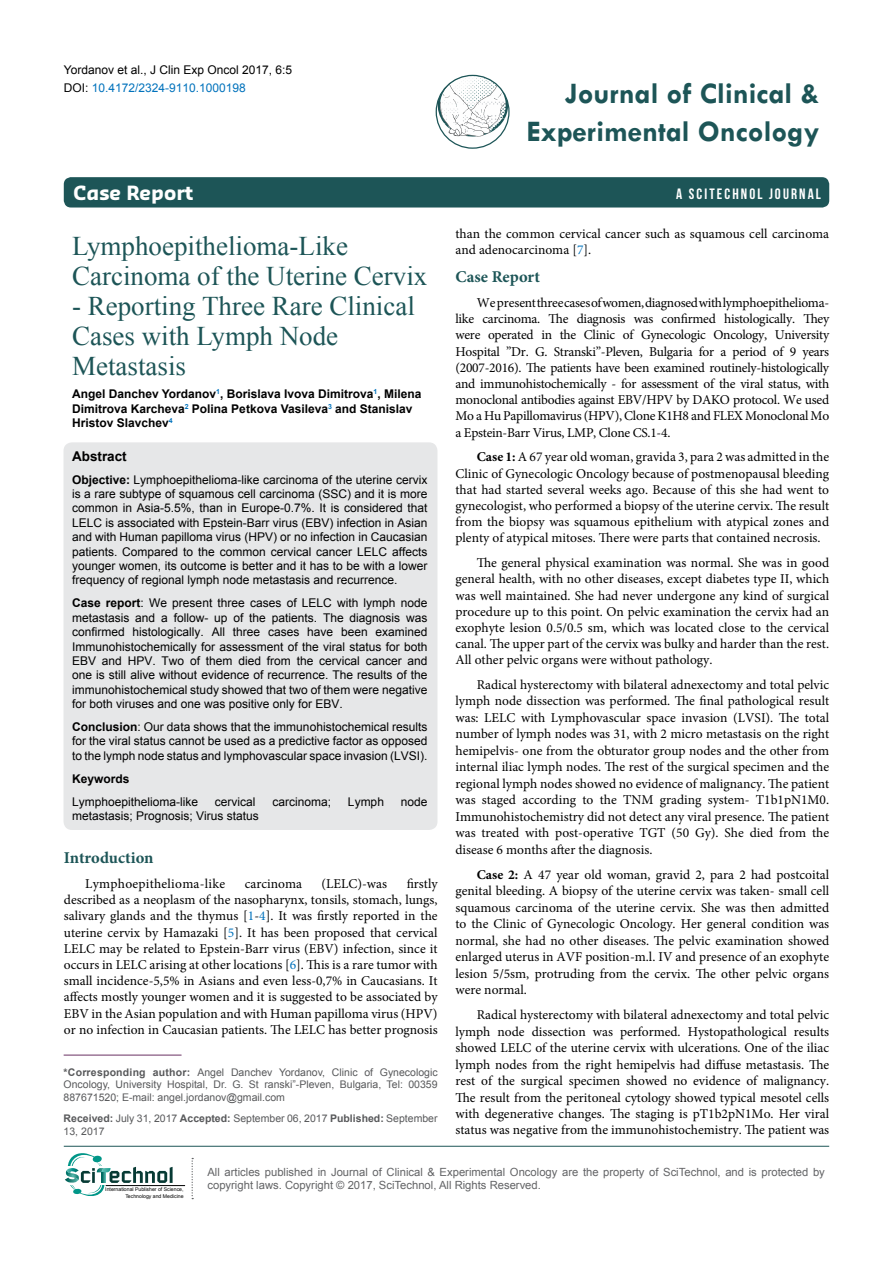
<style>
.page{position:relative;width:893px;height:1263px;background:#fff}
.page>*{position:absolute;margin:0;border:0;box-sizing:border-box;transform-origin:0 0}
.t1{font:700 30px/37.5px "Tw Cen";color:#1d5557;text-align:right}
.t2{font:27px/30px "Times New Roman";color:#1d5557}
.t3{font:700 19.2px "Sansa";color:#fff}
.t4{font:700 16.5px "Minion Pro";color:#1d5557}
.t5{font:15px "Bebas Neue";letter-spacing:.14em;color:#fff}
.t6{font:13.5px/16.2px "Minion Pro";color:#000;text-align:justify}
.t7{font:13.5px "Minion Pro";letter-spacing:.02em;color:#000}
.t8{font:700 13.5px "Arial";color:#000}
.t9{font:12px/14.4px "Arial";color:#000;text-align:justify}
.t10{font:700 12px/14.4px "Arial";color:#000}
.t11{font:11.25px/13.5px "Arial";color:#636466}
.t12{font:10.5px/12.6px "Arial";color:#58595b;text-align:justify}
.t13{font:5.1px/6.1px "Arial";color:#000;text-align:right}
.s1{color:#0072bc}
.s2{font-weight:700}
</style>
<div class="page">
<div style="left:64px;top:177px;width:765px;height:30px;background:#1d5557;border-radius:7px"></div>
<hr style="left:64px;top:1146px;width:765px;height:1px;background:#1d5557">
<svg style="left:436px;top:75px;width:73px;height:62px"></svg>
<div style="left:436px;top:75px;width:74px;height:74px;border:1px solid #1d5557;border-radius:50%"></div>
<hr style="left:106px;top:1185px;width:79px;height:1px;background:#000">
<svg style="left:192px;top:1158px;width:1px;height:41px"></svg>
<svg style="left:65px;top:1153px;width:108px;height:43px"></svg>
<div style="left:64px;top:442px;width:373px;height:388px;background:#e6e7e8;border-radius:9px"></div>
<hr style="left:64px;top:1055px;width:118px;height:1px;background:#693163">
<p class="t9" style="left:64px;top:61px;width:230px;line-height:18px">Yordanov et al., J Clin Exp Oncol 2017, 6:5<br>DOI: <span class="s1">10.4172/2324-9110.1000198</span></p>
<h1 class="t1" style="left:526px;top:74px;width:294px">Journal of Clinical &amp;<br>Experimental Oncology</h1>
<h3 class="t3" style="left:74px;top:181px;width:121px">Case Report</h3>
<p class="t5" style="left:676px;top:186px;width:146px">A SCITECHNOL JOURNAL</p>
<h2 class="t2" style="left:72px;top:231px;width:357px">Lymphoepithelioma-Like<br>Carcinoma of the Uterine Cervix</h2>
<h2 class="t2" style="left:72px;top:291px;width:344px">- Reporting Three Rare Clinical<br>Cases with Lymph Node<br>Metastasis</h2>
<p class="t10" style="left:72px;top:387px;width:351px">Angel Danchev Yordanov<sup>1</sup>, Borislava Ivova Dimitrova<sup>1</sup>, Milena<br>Dimitrova Karcheva<sup>2</sup> Polina Petkova Vasileva<sup>3</sup> and Stanislav<br>Hristov Slavchev<sup>4</sup></p>
<p class="t8" style="left:72px;top:447px;width:56px">Abstract</p>
<p class="t9" style="left:72px;top:472px;width:357px"><span class="s2">Objective:</span> Lymphoepithelioma-like carcinoma of the uterine cervix is a rare subtype of squamous cell carcinoma (SSC) and it is more common in Asia-5.5%, than in Europe-0.7%. It is considered that LELC is associated with Epstein-Barr virus (EBV) infection in Asian and with Human papilloma virus (HPV) or no infection in Caucasian patients. Compared to the common cervical cancer LELC affects younger women, its outcome is better and it has to be with a lower frequency of regional lymph node metastasis and recurrence.</p>
<p class="t9" style="left:72px;top:596px;width:357px"><span class="s2">Case report</span>: We present three cases of LELC with lymph node metastasis and a follow- up of the patients. The diagnosis was confirmed histologically. All three cases have been examined Immunohistochemically for assessment of the viral status for both EBV and HPV. Two of them died from the cervical cancer and one is still alive without evidence of recurrence. The results of the immunohistochemical study showed that two of them were negative for both viruses and one was positive only for EBV.</p>
<p class="t9" style="left:72px;top:720px;width:357px"><span class="s2">Conclusion</span>: Our data shows that the immunohistochemical results for the viral status cannot be used as a predictive factor as opposed to the lymph node status and lymphovascular space invasion (LVSI).</p>
<p class="t10" style="left:72px;top:772px;width:59px">Keywords</p>
<p class="t9" style="left:72px;top:794px;width:128px">Lymphoepithelioma-like</p>
<p class="t9" style="left:215px;top:794px;width:42px">cervical</p>
<p class="t9" style="left:272px;top:794px;width:60px">carcinoma;</p>
<p class="t9" style="left:348px;top:794px;width:38px">Lymph</p>
<p class="t9" style="left:401px;top:794px;width:28px">node</p>
<p class="t9" style="left:72px;top:809px;width:188px">metastasis; Prognosis; Virus status</p>
<p class="t4" style="left:64px;top:846px;width:91px">Introduction</p>
<p class="t7" style="left:85px;top:874px;width:142px">Lymphoepithelioma-like</p>
<p class="t6" style="left:245px;top:875px;width:59px">carcinoma</p>
<p class="t6" style="left:322px;top:875px;width:67px">(LELC)-was</p>
<p class="t6" style="left:64px;top:875px;width:375px;text-indent:343px">firstly described as a neoplasm of the nasopharynx, tonsils, stomach, lungs, salivary glands and the thymus [<span class="s1">1</span>-<span class="s1">4</span>]. It was firstly reported in the uterine cervix by Hamazaki [<span class="s1">5</span>]. It has been proposed that cervical LELC may be related to Epstein-Barr virus (EBV) infection, since it occurs in LELC arising at other locations [<span class="s1">6</span>]. This is a rare tumor with small incidence-5,5% in Asians and even less-0,7% in Caucasians. It affects mostly younger women and it is suggested to be associated by EBV in the Asian population and with Human papilloma virus (HPV) or no infection in Caucasian patients. The LELC has better prognosis</p>
<p class="t12" style="left:64px;top:1066px;width:375px"><span class="s2">*Corresponding author:</span> Angel Danchev Yordanov, Clinic of Gynecologic Oncology, University Hospital, Dr. G. St ranski”-Pleven, Bulgaria, Tel: 00359<br>887671520; E-mail: angel.jordanov@gmail.com</p>
<p class="t12" style="left:64px;top:1112px;width:375px"><span class="s2">Received:</span> July 31, 2017 <span class="s2">Accepted:</span> September 06, 2017 <span class="s2">Published:</span> September<br>13, 2017</p>
<p class="t6" style="left:455px;top:225px;width:375px">than the common cervical cancer such as squamous cell carcinoma and adenocarcinoma [<span class="s1">7</span>].</p>
<p class="t4" style="left:455px;top:265px;width:86px">Case Report</p>
<p class="t6" style="left:455px;top:295px;width:375px;text-indent:21px">We present three cases of women, diagnosed with lymphoepithelioma&shy;like carcinoma. The diagnosis was confirmed histologically. They were operated in the Clinic of Gynecologic Oncology, University Hospital ”Dr. G. Stranski”-Pleven, Bulgaria for a period of 9 years (2007-2016). The patients have been examined routinely-histologically and immunohistochemically - for assessment of the viral status, with monoclonal antibodies against EBV/HPV by DAKO protocol. We used Mo a Hu Papillomavirus (HPV), Clone K1H8 and FLEX Monoclonal Mo a Epstein-Barr Virus, LMP, Clone CS.1-4.</p>
<p class="t6" style="left:455px;top:449px;width:375px;text-indent:21px"><span class="s2">Case 1:</span> A 67 year old woman, gravida 3, para 2 was admitted in the Clinic of Gynecologic Oncology because of postmenopausal bleeding that had started several weeks ago. Because of this she had went to gynecologist, who performed a biopsy of the uterine cervix. The result from the biopsy was squamous epithelium with atypical zones and plenty of atypical mitoses. There were parts that contained necrosis.</p>
<p class="t6" style="left:455px;top:555px;width:375px;text-indent:21px">The general physical examination was normal. She was in good general health, with no other diseases, except diabetes type II, which was well maintained. She had never undergone any kind of surgical procedure up to this point. On pelvic examination the cervix had an exophyte lesion 0.5/0.5 sm, which was located close to the cervical canal. The upper part of the cervix was bulky and harder than the rest.<br>All other pelvic organs were without pathology.</p>
<p class="t6" style="left:455px;top:676px;width:375px;text-indent:21px">Radical hysterectomy with bilateral adnexectomy and total pelvic lymph node dissection was performed. The final pathological result was: LELC with Lymphovascular space invasion (LVSI). The total number of lymph nodes was 31, with 2 micro metastasis on the right hemipelvis- one from the obturator group nodes and the other from internal iliac lymph nodes. The rest of the surgical specimen and the regional lymph nodes showed no evidence of malignancy. The patient was staged according to the TNM grading system- T1b1pN1M0.<br>Immunohistochemistry did not detect any viral presence. The patient was treated with post-operative TGT (50 Gy). She died from the disease 6 months after the diagnosis.</p>
<p class="t6" style="left:455px;top:866px;width:375px;text-indent:21px"><span class="s2">Case 2:</span> A 47 year old woman, gravid 2, para 2 had postcoital genital bleeding. A biopsy of the uterine cervix was taken- small cell squamous carcinoma of the uterine cervix. She was then admitted to the Clinic of Gynecologic Oncology. Her general condition was normal, she had no other diseases. The pelvic examination showed enlarged uterus in AVF position-m.l. IV and presence of an exophyte lesion 5/5sm, protruding from the cervix. The other pelvic organs were normal.</p>
<p class="t6" style="left:455px;top:1007px;width:375px;text-indent:21px">Radical hysterectomy with bilateral adnexectomy and total pelvic lymph node dissection was performed. Hystopathological results showed LELC of the uterine cervix with ulcerations. One of the iliac lymph nodes from the right hemipelvis had diffuse metastasis. The rest of the surgical specimen showed no evidence of malignancy.<br>The result from the peritoneal cytology showed typical mesotel cells with degenerative changes. The staging is pT1b2pN1Mo. Her viral status was negative from the immunohistochemistry. The patient was</p>
<p class="t13" style="left:105px;top:1186px;width:80px">International Publisher of Science,<br>Technology and Medicine</p>
<p class="t11" style="left:207px;top:1165px;width:619px">All articles published in Journal of Clinical &amp; Experimental Oncology are the property of SciTechnol, and is protected by copyright laws. Copyright © 2017, SciTechnol, All Rights Reserved.</p>
</div>
